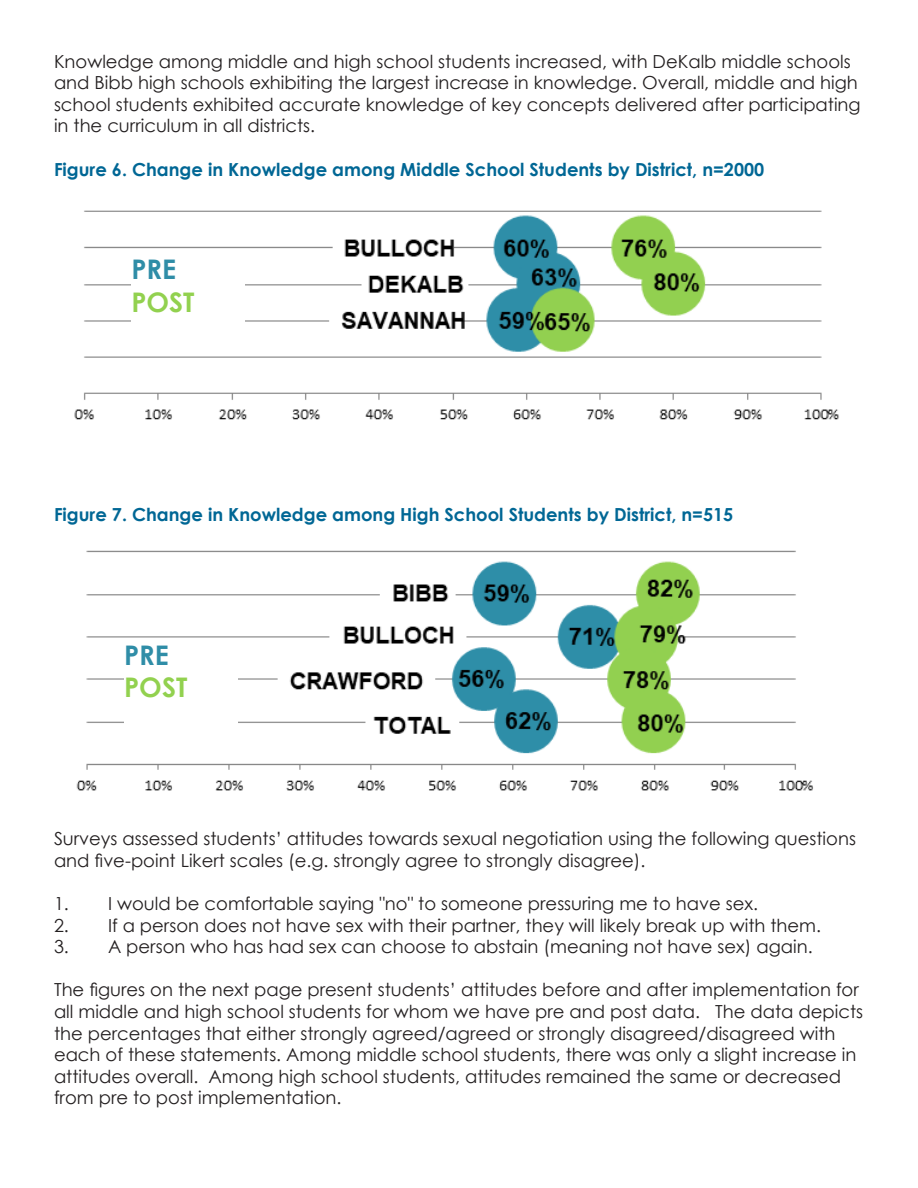
<style>
.page{position:relative;width:918px;height:1188px;background:#fff}
.page>*{position:absolute;margin:0;border:0;box-sizing:border-box;transform-origin:0 0}
.t1{font:700 27px "Century Gothic";color:#92d14f}
.t2{font:700 27px "Century Gothic";color:#2f8da7}
.t3{font:18px/21.6px "Century Gothic";color:#231f20}
.t4{font:700 18px "Century Gothic";color:#006795}
</style>
<div class="page">
<img style="left:74px;top:210px;width:765px;height:210px">
<img style="left:76px;top:550px;width:737px;height:241px">
<div style="left:131px;top:259px;width:114px;height:85px;background:#fff"></div>
<div style="left:124px;top:644px;width:114px;height:85px;background:#fff"></div>
<p class="t3" style="left:54px;top:50px;width:808px">Knowledge among middle and high school students increased, with DeKalb middle schools and Bibb high schools exhibiting the largest increase in knowledge. Overall, middle and high school students exhibited accurate knowledge of key concepts delivered after participating in the curriculum in all districts.</p>
<p class="t4" style="left:54px;top:155px;width:712px">Figure 6. Change in Knowledge among Middle School Students by District, n=2000</p>
<p class="t2" style="left:131px;top:249px;width:46px">PRE</p>
<p class="t1" style="left:131px;top:282px;width:65px">POST</p>
<p class="t4" style="left:54px;top:501px;width:681px">Figure 7. Change in Knowledge among High School Students by District, n=515</p>
<p class="t2" style="left:124px;top:634px;width:46px">PRE</p>
<p class="t1" style="left:124px;top:667px;width:65px">POST</p>
<p class="t3" style="left:54px;top:828px;width:803px">Surveys assessed students’ attitudes towards sexual negotiation using the following questions and five-point Likert scales (e.g. strongly agree to strongly disagree).</p>
<p class="t3" style="left:54px;top:892px;width:706px">1. I would be comfortable saying "no" to someone pressuring me to have sex.</p>
<p class="t3" style="left:54px;top:914px;width:769px">2. If a person does not have sex with their partner, they will likely break up with them.</p>
<p class="t3" style="left:54px;top:936px;width:760px">3. A person who has had sex can choose to abstain (meaning not have sex) again.</p>
<p class="t3" style="left:54px;top:979px;width:811px">The figures on the next page present students’ attitudes before and after implementation for all middle and high school students for whom we have pre and post data. The data depicts the percentages that either strongly agreed/agreed or strongly disagreed/disagreed with each of these statements. Among middle school students, there was only a slight increase in attitudes overall. Among high school students, attitudes remained the same or decreased from pre to post implementation.</p>
</div>
